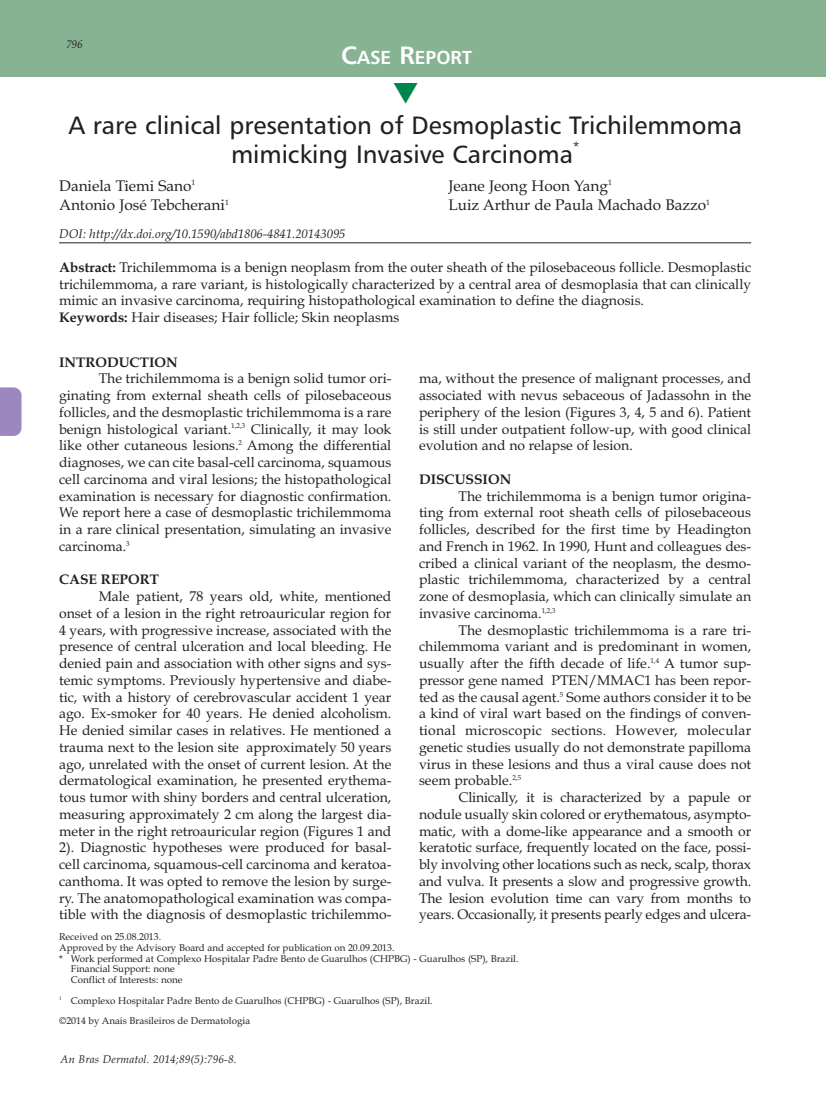
<style>
.page{position:relative;width:826px;height:1104px;background:#fff}
.page>*{position:absolute;margin:0;border:0;box-sizing:border-box;transform-origin:0 0}
.t1{font:25.05px/29.2px "Humanist 777 BT Roman B";color:#231f20;text-align:center}
.t2{font:18.9px "Humanist 777 BT Bold B";color:#fff}
.t3{font:15.3px "Book Antiqua";color:#231f20}
.t4{font:13.95px/16.8px "Book Antiqua";color:#231f20;text-align:justify}
.t5{font:700 13.95px "Book Antiqua";color:#231f20}
.t6{font:italic 12.6px "Book Antiqua";color:#231f20}
.t7{font:12.6px "Humanist 777 BT Roman B";color:#231f20}
.t8{font:italic 11.1px "Book Antiqua";letter-spacing:.015em;color:#231f20}
.t9{font:9.75px/10.5px "Book Antiqua";color:#231f20}
.s1{font-size:25.05px}
.s2{font-weight:700}
</style>
<div class="page">
<div style="left:0;top:0;width:826px;height:76px;background:#87b392"></div>
<hr style="left:59px;top:242px;width:692px;height:1px;background:#231f20">
<svg style="left:0;top:387px;width:22px;height:49px"></svg>
<p class="t8" style="left:66px;top:39px;width:18px">796</p>
<h2 class="t2" style="left:341px;top:50px;width:132px"><span class="s1">C</span>ASE <span class="s1">R</span>EPORT</h2>
<h1 class="t1" style="left:68px;top:112px;width:675px">A rare clinical presentation of Desmoplastic Trichilemmoma mimicking Invasive Carcinoma</h1>
<p class="t7" style="left:573px;top:141px;width:8px">*</p>
<p class="t3" style="left:59px;top:180px;width:138px">Daniela Tiemi Sano<sup>1</sup></p>
<p class="t3" style="left:448px;top:180px;width:165px">Jeane Jeong Hoon Yang<sup>1</sup></p>
<p class="t3" style="left:59px;top:199px;width:171px">Antonio José Tebcherani<sup>1</sup></p>
<p class="t3" style="left:448px;top:199px;width:263px">Luiz Arthur de Paula Machado Bazzo<sup>1</sup></p>
<p class="t6" style="left:59px;top:229px;width:288px">DOI: http://dx.doi.org/10.1590/abd1806-4841.20143095</p>
<p class="t4" style="left:59px;top:260px;width:693px;text-align:left"><span class="s2">Abstract:</span> Trichilemmoma is a benign neoplasm from the outer sheath of the pilosebaceous follicle. Desmoplastic trichilemmoma, a rare variant, is histologically characterized by a central area of desmoplasia that can clinically mimic an invasive carcinoma, requiring histopathological examination to define the diagnosis.<br><span class="s2">Keywords:</span> Hair diseases; Hair follicle; Skin neoplasms</p>
<p class="t5" style="left:59px;top:356px;width:120px">INTRODUCTION</p>
<p class="t4" style="left:59px;top:371px;width:334px;text-indent:40px">The trichilemmoma is a benign solid tumor ori&shy;ginating from external sheath cells of pilosebaceous follicles, and the desmoplastic trichilemmoma is a rare benign histological variant.<sup>1,2,3</sup> Clinically, it may look like other cutaneous lesions.<sup>2</sup> Among the differential diagnoses, we can cite basal-cell carcinoma, squamous cell carcinoma and viral lesions; the histopathological examination is necessary for diagnostic confirmation.<br>We report here a case of desmoplastic trichilemmoma in a rare clinical presentation, simulating an invasive carcinoma.<sup>3</sup></p>
<p class="t5" style="left:59px;top:574px;width:101px">CASE REPORT</p>
<p class="t4" style="left:59px;top:589px;width:334px;text-indent:40px">Male patient, 78 years old, white, mentioned onset of a lesion in the right retroauricular region for 4 years, with progressive increase, associated with the presence of central ulceration and local bleeding. He denied pain and association with other signs and sys&shy;temic symptoms. Previously hypertensive and diabe&shy;tic, with a history of cerebrovascular accident 1 year ago. Ex-smoker for 40 years. He denied alcoholism.<br>He denied similar cases in relatives. He mentioned a trauma next to the lesion site approximately 50 years ago, unrelated with the onset of current lesion. At the dermatological examination, he presented erythema&shy;tous tumor with shiny borders and central ulceration, measuring approximately 2 cm along the largest dia&shy;meter in the right retroauricular region (Figures 1 and 2). Diagnostic hypotheses were produced for basal&shy;cell carcinoma, squamous-cell carcinoma and keratoa&shy;canthoma. It was opted to remove the lesion by surge&shy;ry. The anatomopathological examination was compa&shy;tible with the diagnosis of desmoplastic trichilemmo-</p>
<p class="t4" style="left:419px;top:371px;width:334px">ma, without the presence of malignant processes, and associated with nevus sebaceous of Jadassohn in the periphery of the lesion (Figures 3, 4, 5 and 6). Patient is still under outpatient follow-up, with good clinical evolution and no relapse of lesion.</p>
<p class="t5" style="left:419px;top:473px;width:94px">DISCUSSION</p>
<p class="t4" style="left:419px;top:489px;width:334px;text-indent:40px">The trichilemmoma is a benign tumor origina&shy;ting from external root sheath cells of pilosebaceous follicles, described for the first time by Headington and French in 1962. In 1990, Hunt and colleagues des&shy;cribed a clinical variant of the neoplasm, the desmo&shy;plastic trichilemmoma, characterized by a central zone of desmoplasia, which can clinically simulate an invasive carcinoma.<sup>1,2,3</sup></p>
<p class="t4" style="left:419px;top:623px;width:334px;text-indent:40px">The desmoplastic trichilemmoma is a rare tri&shy;chilemmoma variant and is predominant in women, usually after the fifth decade of life.<sup>1,4</sup> A tumor sup&shy;pressor gene named PTEN/MMAC1 has been repor&shy;ted as the causal agent.<sup>5</sup> Some authors consider it to be a kind of viral wart based on the findings of conven&shy;tional microscopic sections. However, molecular genetic studies usually do not demonstrate papilloma virus in these lesions and thus a viral cause does not seem probable.<sup>2,5</sup></p>
<p class="t4" style="left:419px;top:790px;width:334px;text-indent:40px">Clinically, it is characterized by a papule or nodule usually skin colored or erythematous, asympto&shy;matic, with a dome-like appearance and a smooth or keratotic surface, frequently located on the face, possi&shy;bly involving other locations such as neck, scalp, thorax and vulva. It presents a slow and progressive growth.<br>The lesion evolution time can vary from months to years. Occasionally, it presents pearly edges and ulcera-</p>
<p class="t9" style="left:59px;top:931px;width:337px;line-height:11.7px">Received on 25.08.2013.<br>Approved by the Advisory Board and accepted for publication on 20.09.2013.</p>
<p class="t9" style="left:71px;top:954px;width:449px;text-indent:-12px">* Work performed at Complexo Hospitalar Padre Bento de Guarulhos (CHPBG) - Guarulhos (SP), Brazil.<br>Financial Support: none<br>Conflict of Interests: none</p>
<p class="t9" style="left:59px;top:990px;width:375px;line-height:20.5px"><sup>1</sup> Complexo Hospitalar Padre Bento de Guarulhos (CHPBG) - Guarulhos (SP), Brazil. ©2014 by Anais Brasileiros de Dermatologia</p>
<p class="t8" style="left:60px;top:1054px;width:178px">An Bras Dermatol. 2014;89(5):796-8.</p>
</div>
